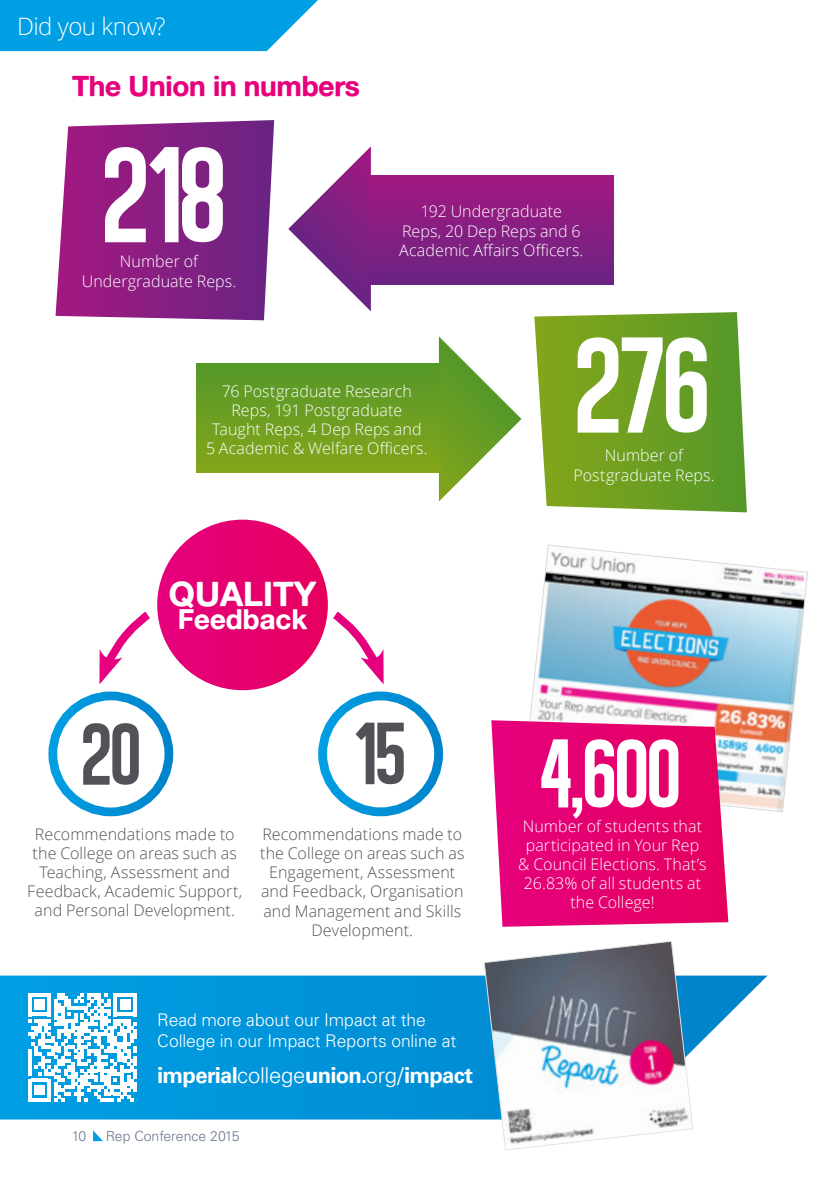
<style>
.page{position:relative;width:840px;height:1191px;background:#fff}
.page>*{position:absolute;margin:0;border:0;box-sizing:border-box;transform-origin:0 0}
.t1{font:139.2px "Algre Sans NC";letter-spacing:-.025em;color:#fff}
.t2{font:99.6px "Algre Sans NC";color:#fff}
.t3{font:90px "Algre Sans NC";color:#545057}
.t4{font:33.6px "Alte Haas Grotesk Bold";color:#fff}
.t5{font:28px "Alte Haas Grotesk Bold";letter-spacing:-.01em;color:#e6007d}
.t6{font:27.6px "Alte Haas Grotesk Bold";color:#fff}
.t7{font:300 24px "Open Sans";letter-spacing:-.025em;color:#fff}
.t8{font:700 22px "Univers LT";letter-spacing:-.035em;color:#fff}
.t9{font:300 17.4px/21px "Univers LT";letter-spacing:-.005em;color:#fff}
.t10{font:300 16px/19.2px "Open Sans";letter-spacing:.005em;color:#fff;text-align:center}
.t11{font:300 16px/19.2px "Open Sans";letter-spacing:.005em;color:#545057;text-align:center}
.t12{font:300 14px "Univers LT";color:#6a798d}
.s1{font-weight:300}
</style>
<div class="page">
<svg style="left:93px;top:1130px;width:10px;height:11px"></svg>
<svg style="left:534px;top:312px;width:212px;height:200px;background:#77a532"></svg>
<svg style="left:55px;top:120px;width:219px;height:200px;background:#8f2f8b"></svg>
<svg style="left:288px;top:147px;width:82px;height:164px"></svg>
<div style="left:369px;top:175px;width:244px;height:110px;background:linear-gradient(to bottom,#a41881,#6a2483)"></div>
<svg style="left:438px;top:336px;width:83px;height:165px"></svg>
<div style="left:196px;top:363px;width:244px;height:109px;background:linear-gradient(to bottom,#549729,#84a51a)"></div>
<svg style="left:0;top:975px;width:767px;height:144px;background:#1ea0de"></svg>
<svg style="left:28px;top:993px;width:109px;height:108px"></svg>
<hr style="left:133px;top:1082px;width:4px;height:10px;background:#fff">
<svg style="left:483px;top:941px;width:210px;height:209px"></svg>
<div style="left:318px;top:691px;width:125px;height:125px;border:9px solid #fff;border-radius:50%"></div>
<div style="left:157px;top:519px;width:171px;height:171px;background:linear-gradient(to right,#e5037f,#e6025f);border-radius:85px"></div>
<div style="left:48px;top:691px;width:125px;height:125px;border:9px solid #fff;border-radius:50%"></div>
<svg style="left:0;top:0;width:318px;height:51px;background:#14a6e5"></svg>
<img style="left:529px;top:544px;width:278px;height:268px">
<svg style="left:491px;top:720px;width:237px;height:206px;background:#e61278"></svg>
<svg style="left:327px;top:607px;width:57px;height:77px"></svg>
<svg style="left:99px;top:611px;width:51px;height:73px"></svg>
<h3 class="t7" style="left:17px;top:10px;width:150px">Did you know?</h3>
<h3 class="t5" style="left:72px;top:68px;width:289px">The Union in numbers</h3>
<h1 class="t1" style="left:101px;top:120px;width:126px">218</h1>
<p class="t10" style="left:82px;top:252px;width:156px">Number of<br>Undergraduate Reps.</p>
<p class="t10" style="left:399px;top:201px;width:185px">192 Undergraduate<br>Reps, 20 Dep Reps and 6<br>Academic Affairs Officers.</p>
<p class="t10" style="left:206px;top:381px;width:223px">76 Postgraduate Research<br>Reps, 191 Postgraduate<br>Taught Reps, 4 Dep Reps and<br>5 Academic &amp; Welfare Officers.</p>
<h3 class="t4" style="left:169px;top:572px;width:149px">QUALITY</h3>
<h3 class="t6" style="left:178px;top:602px;width:131px">Feedback</h3>
<h3 class="t3" style="left:81px;top:705px;width:61px">20</h3>
<h3 class="t3" style="left:353px;top:705px;width:54px">15</h3>
<p class="t11" style="left:27px;top:824px;width:216px">Recommendations made to the College on areas such as<br>Teaching, Assessment and<br>Feedback, Academic Support, and Personal Development.</p>
<p class="t11" style="left:260px;top:824px;width:206px">Recommendations made to the College on areas such as<br>Engagement, Assessment and Feedback, Organisation and Management and Skills<br>Development.</p>
<p class="t9" style="left:157px;top:1009px;width:300px">Read more about our Impact at the<br>College in our Impact Reports online at</p>
<h3 class="t8" style="left:157px;top:1062px;width:317px">imperial<span class="s1">college</span>union.<span class="s1">org/</span>impact</h3>
<p class="t12" style="left:72px;top:1127px;width:16px">10</p>
<p class="t12" style="left:106px;top:1127px;width:135px">Rep Conference 2015</p>
<h1 class="t1" style="left:574px;top:310px;width:137px">276</h1>
<p class="t10" style="left:573px;top:445px;width:142px">Number of<br>Postgraduate Reps.</p>
<h2 class="t2" style="left:538px;top:720px;width:143px">4,600</h2>
<p class="t10" style="left:518px;top:815px;width:190px">Number of students that participated in Your Rep &amp; Council Elections. That’s<br>26.83% of all students at the College!</p>
</div>
